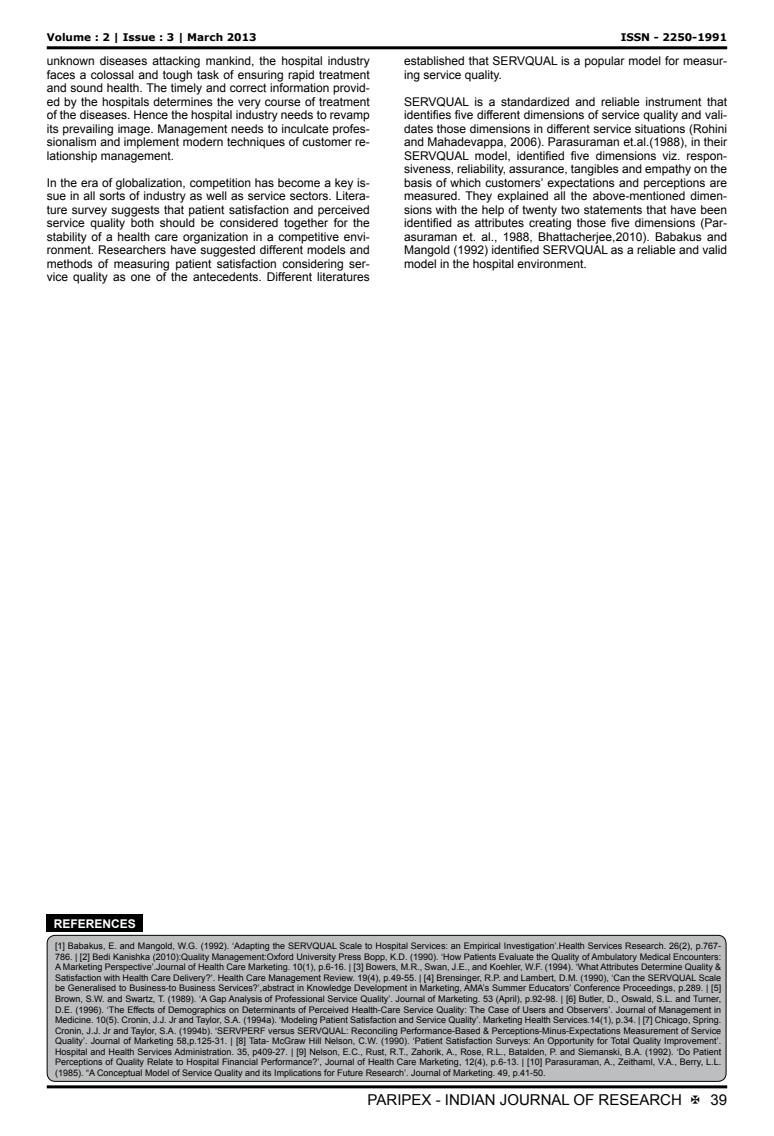
<style>
.page{position:relative;width:774px;height:1136px;background:#fff}
.page>*{position:absolute;margin:0;border:0;box-sizing:border-box;transform-origin:0 0}
.t1{font:15px "Arial";color:#000}
.t2{font:12px/13.5px "Arial";color:#000;text-align:justify}
.t3{font:700 12px "Arial";color:#fff}
.t4{font:700 10.5px "Verdana";color:#000}
.t5{font:9px/10.5px "Arial";color:#000;text-align:justify}
</style>
<div class="page">
<hr style="left:47px;top:46px;width:680px;height:3px;background:#000">
<hr style="left:47px;top:1085px;width:680px;height:3px;background:#000">
<div style="left:47px;top:935px;width:679px;height:146px;background:#bcbec0;border-radius:8px"></div>
<div style="left:47px;top:934px;width:679px;height:147px;border:1px solid #000;border-radius:8px"></div>
<div style="left:47px;top:914px;width:96px;height:17px;background:#000"></div>
<p class="t4" style="left:47px;top:33px;width:211px">Volume : 2 | Issue : 3 | March 2013</p>
<p class="t4" style="left:621px;top:33px;width:108px">ISSN - 2250-1991</p>
<p class="t2" style="left:47px;top:54px;width:325px">unknown diseases attacking mankind, the hospital industry faces a colossal and tough task of ensuring rapid treatment and sound health. The timely and correct information provid&shy;ed by the hospitals determines the very course of treatment of the diseases. Hence the hospital industry needs to revamp its prevailing image. Management needs to inculcate profes&shy;sionalism and implement modern techniques of customer re&shy;lationship management.</p>
<p class="t2" style="left:47px;top:176px;width:325px">In the era of globalization, competition has become a key is&shy;sue in all sorts of industry as well as service sectors. Litera&shy;ture survey suggests that patient satisfaction and perceived service quality both should be considered together for the stability of a health care organization in a competitive envi&shy;ronment. Researchers have suggested different models and methods of measuring patient satisfaction considering ser&shy;vice quality as one of the antecedents. Different literatures</p>
<h2 class="t2" style="left:404px;top:54px;width:325px">established that SERVQUAL is a popular model for measur&shy;ing service quality.</h2>
<p class="t2" style="left:404px;top:95px;width:325px">SERVQUAL is a standardized and reliable instrument that identifies five different dimensions of service quality and vali&shy;dates those dimensions in different service situations (Rohini and Mahadevappa, 2006). Parasuraman et.al.(1988), in their SERVQUAL model, identified five dimensions viz. respon&shy;siveness, reliability, assurance, tangibles and empathy on the basis of which customers’ expectations and perceptions are measured. They explained all the above-mentioned dimen&shy;sions with the help of twenty two statements that have been identified as attributes creating those five dimensions (Par&shy;asuraman et. al., 1988, Bhattacherjee,2010). Babakus and Mangold (1992) identified SERVQUAL as a reliable and valid model in the hospital environment.</p>
<h2 class="t3" style="left:54px;top:918px;width:84px">REFERENCES</h2>
<p class="t5" style="left:55px;top:941px;width:668px">[1] Babakus, E. and Mangold, W.G. (1992). ‘Adapting the SERVQUAL Scale to Hospital Services: an Empirical Investigation’.Health Services Research. 26(2), p.767- 786. | [2] Bedi Kanishka (2010):Quality Management:Oxford University Press Bopp, K.D. (1990). ‘How Patients Evaluate the Quality of Ambulatory Medical Encounters:<br>A Marketing Perspective’.Journal of Health Care Marketing. 10(1), p.6-16. | [3] Bowers, M.R., Swan, J.E., and Koehler, W.F. (1994). ‘What Attributes Determine Quality &amp; Satisfaction with Health Care Delivery?’. Health Care Management Review. 19(4), p.49-55. | [4] Brensinger, R.P. and Lambert, D.M. (1990), ‘Can the SERVQUAL Scale be Generalised to Business-to Business Services?’,abstract in Knowledge Development in Marketing, AMA’s Summer Educators’ Conference Proceedings, p.289. | [5] Brown, S.W. and Swartz, T. (1989). ‘A Gap Analysis of Professional Service Quality’. Journal of Marketing. 53 (April), p.92-98. | [6] Butler, D., Oswald, S.L. and Turner, D.E. (1996). ‘The Effects of Demographics on Determinants of Perceived Health-Care Service Quality: The Case of Users and Observers’. Journal of Management in Medicine. 10(5). Cronin, J.J. Jr and Taylor, S.A. (1994a). ‘Modeling Patient Satisfaction and Service Quality’. Marketing Health Services.14(1), p.34. | [7] Chicago, Spring.<br>Cronin, J.J. Jr and Taylor, S.A. (1994b). ‘SERVPERF versus SERVQUAL: Reconciling Performance-Based &amp; Perceptions-Minus-Expectations Measurement of Service Quality’. Journal of Marketing 58,p.125-31. | [8] Tata- McGraw Hill Nelson, C.W. (1990). ‘Patient Satisfaction Surveys: An Opportunity for Total Quality Improvement’.<br>Hospital and Health Services Administration. 35, p409-27. | [9] Nelson, E.C., Rust, R.T., Zahorik, A., Rose, R.L., Batalden, P. and Siemanski, B.A. (1992). ‘Do Patient Perceptions of Quality Relate to Hospital Financial Performance?’, Journal of Health Care Marketing, 12(4), p.6-13. | [10] Parasuraman, A., Zeithaml, V.A., Berry, L.L. (1985). “A Conceptual Model of Service Quality and its Implications for Future Research’. Journal of Marketing. 49, p.41-50.</p>
<h1 class="t1" style="left:368px;top:1093px;width:316px">PARIPEX - INDIAN JOURNAL OF RESEARCH</h1>
<h1 class="t1" style="left:710px;top:1093px;width:18px">39</h1>
</div>
